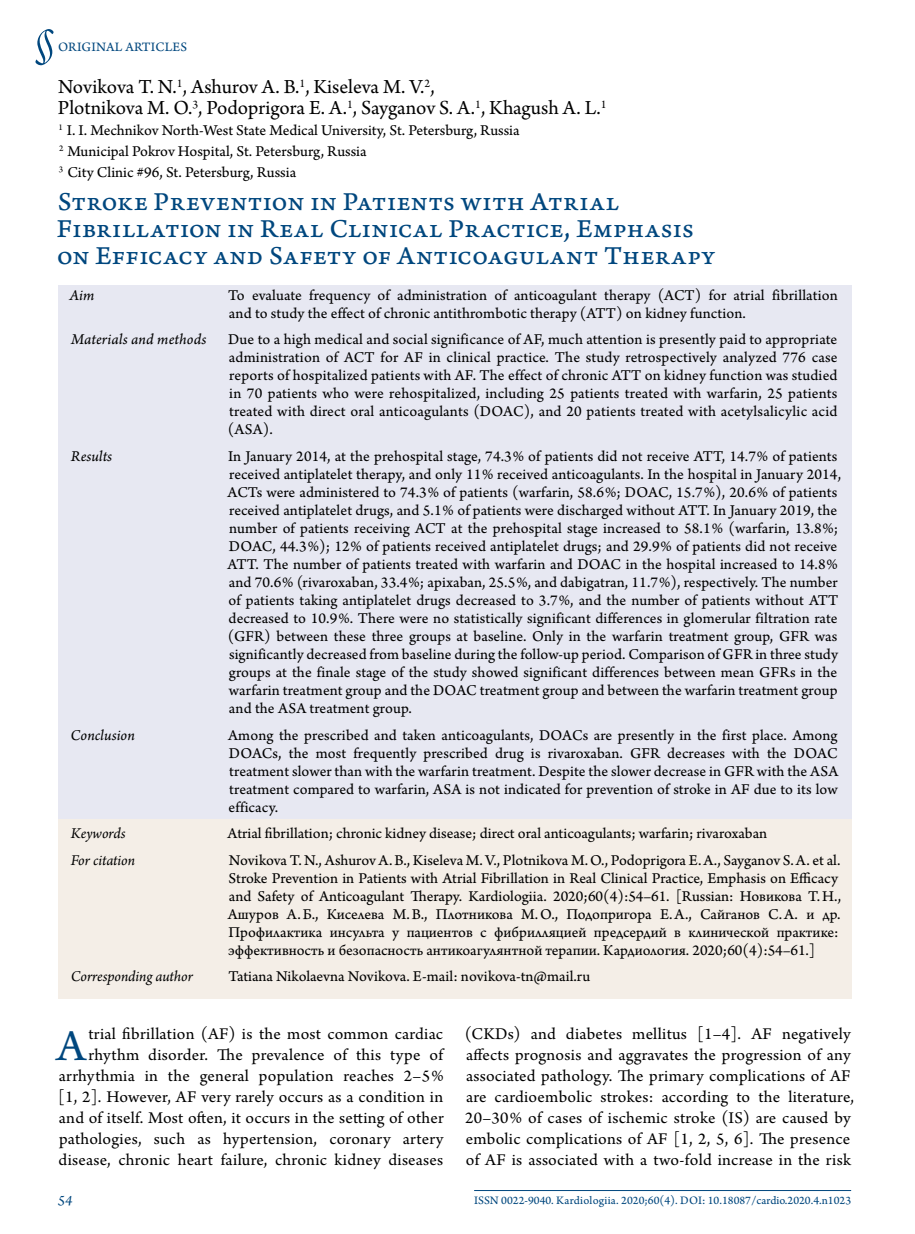
<style>
.page{position:relative;width:915px;height:1234px;background:#fff}
.page>*{position:absolute;margin:0;border:0;box-sizing:border-box;transform-origin:0 0}
.t1{font:54px "Arno Pro Light Italic Display";color:#00477e}
.t2{font:46.8px "Arno Pro";color:#00477e}
.t3{font:27px/27px "Arno Pro Caption";letter-spacing:.015em;color:#00477e}
.t4{font:21px/21px "Arno Pro";letter-spacing:-.005em;color:#000}
.t5{font:17.25px/21px "Arno Pro";letter-spacing:.015em;color:#000;text-align:right}
.t6{font:15.75px/18px "Arno Pro Sm Text";color:#000}
.t7{font:15.75px "Arno Pro Italic Sm Text";letter-spacing:.005em;color:#000}
.t8{font:italic 15.75px "Arno Pro";letter-spacing:-.005em;color:#000}
.t9{font:15px "Arno Pro Italic Sm Text";color:#00477e}
.t10{font:13.5px "Arno Pro Sm Text";letter-spacing:.01em;color:#00477e}
.t11{font:12px "Arno Pro Sm Text";color:#00477e}
</style>
<div class="page">
<hr style="left:474px;top:1189px;width:376px;height:1px;background:#00477e">
<div style="left:58px;top:285px;width:792px;height:50px;background:#e7e8f2"></div>
<div style="left:58px;top:329px;width:792px;height:123px;background:#e7e8f2"></div>
<div style="left:58px;top:446px;width:792px;height:284px;background:#e7e8f2"></div>
<div style="left:58px;top:724px;width:792px;height:105px;background:#e7e8f2"></div>
<div style="left:58px;top:818px;width:792px;height:37px;background:#f4eee7"></div>
<div style="left:58px;top:849px;width:792px;height:123px;background:#f4eee7"></div>
<div style="left:58px;top:966px;width:792px;height:32px;background:#f4eee7"></div>
<h1 class="t1" style="left:35px;top:12px;width:22px">§</h1>
<p class="t10" style="left:58px;top:39px;width:130px">ORIGINAL ARTICLES</p>
<h3 class="t4" style="left:58px;top:77px;width:550px">Novikova T. N.<sup>1</sup>, Ashurov A. B.<sup>1</sup>, Kiseleva M. V.<sup>2</sup>,<br>Plotnikova M. O.<sup>3</sup>, Podoprigora E. A.<sup>1</sup>, Sayganov S. A.<sup>1</sup>, Khagush A. L.<sup>1</sup></h3>
<p class="t6" style="left:58px;top:121px;width:462px;line-height:21px"><sup>1</sup> I. I. Mechnikov North-West State Medical University, St. Petersburg, Russia<br><sup>2</sup> Municipal Pokrov Hospital, St. Petersburg, Russia<br><sup>3</sup> City Clinic #96, St. Petersburg, Russia</p>
<h3 class="t3" style="left:57px;top:189px;width:660px">Stroke Prevention in Patients with Atrial<br>Fibrillation in Real Clinical Practice, Emphasis on Efficacy and Safety of Anticoagulant Therapy</h3>
<p class="t7" style="left:69px;top:286px;width:26px">Aim</p>
<p class="t6" style="left:228px;top:287px;width:610px">To evaluate frequency of administration of anticoagulant therapy (ACT) for atrial fibrillation and to study the effect of chronic antithrombotic therapy (ATT) on kidney function.</p>
<p class="t7" style="left:71px;top:330px;width:137px">Materials and methods</p>
<p class="t6" style="left:228px;top:331px;width:611px;text-align:justify">Due to a high medical and social significance of AF, much attention is presently paid to appropriate administration of ACT for AF in clinical practice. The study retrospectively analyzed 776 case reports of hospitalized patients with AF. The effect of chronic ATT on kidney function was studied in 70 patients who were rehospitalized, including 25 patients treated with warfarin, 25 patients treated with direct oral anticoagulants (DOAC), and 20 patients treated with acetylsalicylic acid (ASA).</p>
<p class="t7" style="left:71px;top:447px;width:43px">Results</p>
<p class="t6" style="left:227px;top:448px;width:615px">In January 2014, at the prehospital stage, 74.3% of patients did not receive ATT, 14.7% of patients received antiplatelet therapy, and only 11% received anticoagulants. In the hospital in January 2014, ACTs were administered to 74.3% of patients (warfarin, 58.6%; DOAC, 15.7%), 20.6% of patients received antiplatelet drugs, and 5.1% of patients were discharged without ATT. In January 2019, the number of patients receiving ACT at the prehospital stage increased to 58.1% (warfarin, 13.8%; DOAC, 44.3%); 12% of patients received antiplatelet drugs; and 29.9% of patients did not receive ATT. The number of patients treated with warfarin and DOAC in the hospital increased to 14.8% and 70.6% (rivaroxaban, 33.4%; apixaban, 25.5%, and dabigatran, 11.7%), respectively. The number of patients taking antiplatelet drugs decreased to 3.7%, and the number of patients without ATT decreased to 10.9%. There were no statistically significant differences in glomerular filtration rate (GFR) between these three groups at baseline. Only in the warfarin treatment group, GFR was significantly decreased from baseline during the follow-up period. Comparison of GFR in three study groups at the finale stage of the study showed significant differences between mean GFRs in the warfarin treatment group and the DOAC treatment group and between the warfarin treatment group and the ASA treatment group.</p>
<p class="t7" style="left:70px;top:725px;width:66px">Conclusion</p>
<p class="t6" style="left:228px;top:726px;width:611px;text-align:justify">Among the prescribed and taken anticoagulants, DOACs are presently in the first place. Among DOACs, the most frequently prescribed drug is rivaroxaban. GFR decreases with the DOAC treatment slower than with the warfarin treatment. Despite the slower decrease in GFR with the ASA treatment compared to warfarin, ASA is not indicated for prevention of stroke in AF due to its low efficacy.</p>
<p class="t8" style="left:71px;top:824px;width:56px">Keywords</p>
<p class="t6" style="left:227px;top:825px;width:541px">Atrial fibrillation; chronic kidney disease; direct oral anticoagulants; warfarin; rivaroxaban</p>
<p class="t8" style="left:71px;top:850px;width:66px">For citation</p>
<p class="t6" style="left:228px;top:851px;width:614px">Novikova T.N., Ashurov A.B., Kiseleva M.V., Plotnikova M.O., Podoprigora E.A., Sayganov S.A. et al.<br>Stroke Prevention in Patients with Atrial Fibrillation in Real Clinical Practice, Emphasis on Efficacy and Safety of Anticoagulant Therapy. Kardiologiia. 2020;60(4):54–61. [Russian: Новикова Т.Н., Ашуров А.Б., Киселева М.В., Плотникова М.О., Подопригора Е.А., Сайганов С.А. и др.<br>Профилактика инсульта у пациентов с фибрилляцией предсердий в клинической практике: эффективность и безопасность антикоагулянтной терапии. Кардиология. 2020;60(4):54–61.]</p>
<p class="t8" style="left:71px;top:967px;width:124px">Corresponding author</p>
<p class="t6" style="left:228px;top:968px;width:363px">Tatiana Nikolaevna Novikova. Е-mail: novikova-tn@mail.ru</p>
<p class="t5" style="left:58px;top:1023px;width:387px">trial fibrillation (AF) is the most common cardiac rhythm disorder. The prevalence of this type of arrhythmia in the general population reaches 2–5% [1, 2]. However, AF very rarely occurs as a condition in and of itself. Most often, it occurs in the setting of other pathologies, such as hypertension, coronary artery disease, chronic heart failure, chronic kidney diseases</p>
<p class="t5" style="left:464px;top:1023px;width:390px;text-align:left">(CKDs) and diabetes mellitus [1–4]. AF negatively affects prognosis and aggravates the progression of any associated pathology. The primary complications of AF are cardioembolic strokes: according to the literature, 20–30% of cases of ischemic stroke (IS) are caused by embolic complications of AF [1, 2, 5, 6]. The presence of AF is associated with a two-fold increase in the risk</p>
<h2 class="t2" style="left:56px;top:1018px;width:31px">A</h2>
<p class="t9" style="left:58px;top:1190px;width:16px">54</p>
<p class="t11" style="left:474px;top:1192px;width:378px">ISSN 0022-9040. Kardiologiia. 2020;60(4). DOI: 10.18087/cardio.2020.4.n1023</p>
</div>
